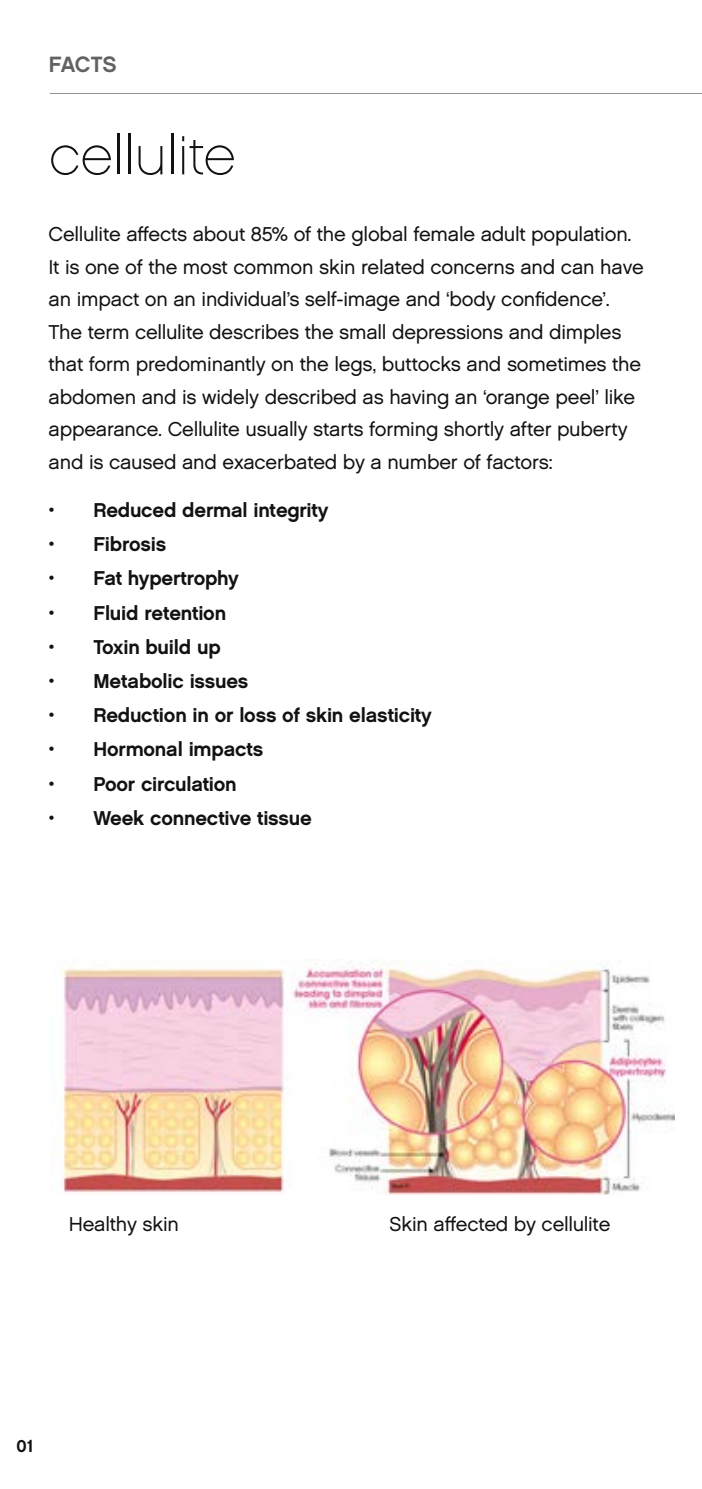
<style>
.page{position:relative;width:702px;height:1489px;background:#fff}
.page>*{position:absolute;margin:0;border:0;box-sizing:border-box;transform-origin:0 0}
.t1{font:55px "Chalet Paris Nineteen Sixty";letter-spacing:.01em;color:#121212}
.t2{font:22px "Chalet New York Nineteen Sixty";letter-spacing:-.015em;color:#606362}
.t3{font:20px/32.5px "Chalet London Nineteen Sixty";letter-spacing:-.01em;color:#121212}
.t4{font:20px "Chalet New York Nineteen Sixty";letter-spacing:-.01em;color:#121212}
.t5{font:17.5px "Chalet New York Nineteen Sixty";color:#121212}
</style>
<div class="page">
<hr style="left:50px;top:93px;width:652px;height:1px;background:#606362">
<img style="left:61px;top:968px;width:223px;height:225px">
<img style="left:290px;top:959px;width:384px;height:235px">
<p class="t2" style="left:49px;top:51px;width:69px">FACTS</p>
<h1 class="t1" style="left:50px;top:123px;width:187px">cellulite</h1>
<p class="t3" style="left:49px;top:218px;width:596px">Cellulite affects about 85% of the global female adult population.<br>It is one of the most common skin related concerns and can have an impact on an individual’s self-image and ‘body confidence’.<br>The term cellulite describes the small depressions and dimples that form predominantly on the legs, buttocks and sometimes the abdomen and is widely described as having an ‘orange peel’ like appearance. Cellulite usually starts forming shortly after puberty and is caused and exacerbated by a number of factors:</p>
<p class="t4" style="left:49px;top:497px;width:281px">• Reduced dermal integrity</p>
<p class="t4" style="left:49px;top:531px;width:119px">• Fibrosis</p>
<p class="t4" style="left:49px;top:566px;width:192px">• Fat hypertrophy</p>
<p class="t4" style="left:49px;top:600px;width:179px">• Fluid retention</p>
<p class="t4" style="left:49px;top:634px;width:174px">• Toxin build up</p>
<p class="t4" style="left:49px;top:668px;width:201px">• Metabolic issues</p>
<p class="t4" style="left:49px;top:702px;width:385px">• Reduction in or loss of skin elasticity</p>
<p class="t4" style="left:49px;top:736px;width:216px">• Hormonal impacts</p>
<p class="t4" style="left:49px;top:771px;width:190px">• Poor circulation</p>
<p class="t4" style="left:49px;top:805px;width:265px">• Week connective tissue</p>
<p class="t3" style="left:47px;top:1207px;width:134px"><sub>10</sub> Healthy skin</p>
<p class="t3" style="left:389px;top:1207px;width:222px">Skin affected by cellulite</p>
<p class="t5" style="left:17px;top:1435px;width:19px">01</p>
</div>
